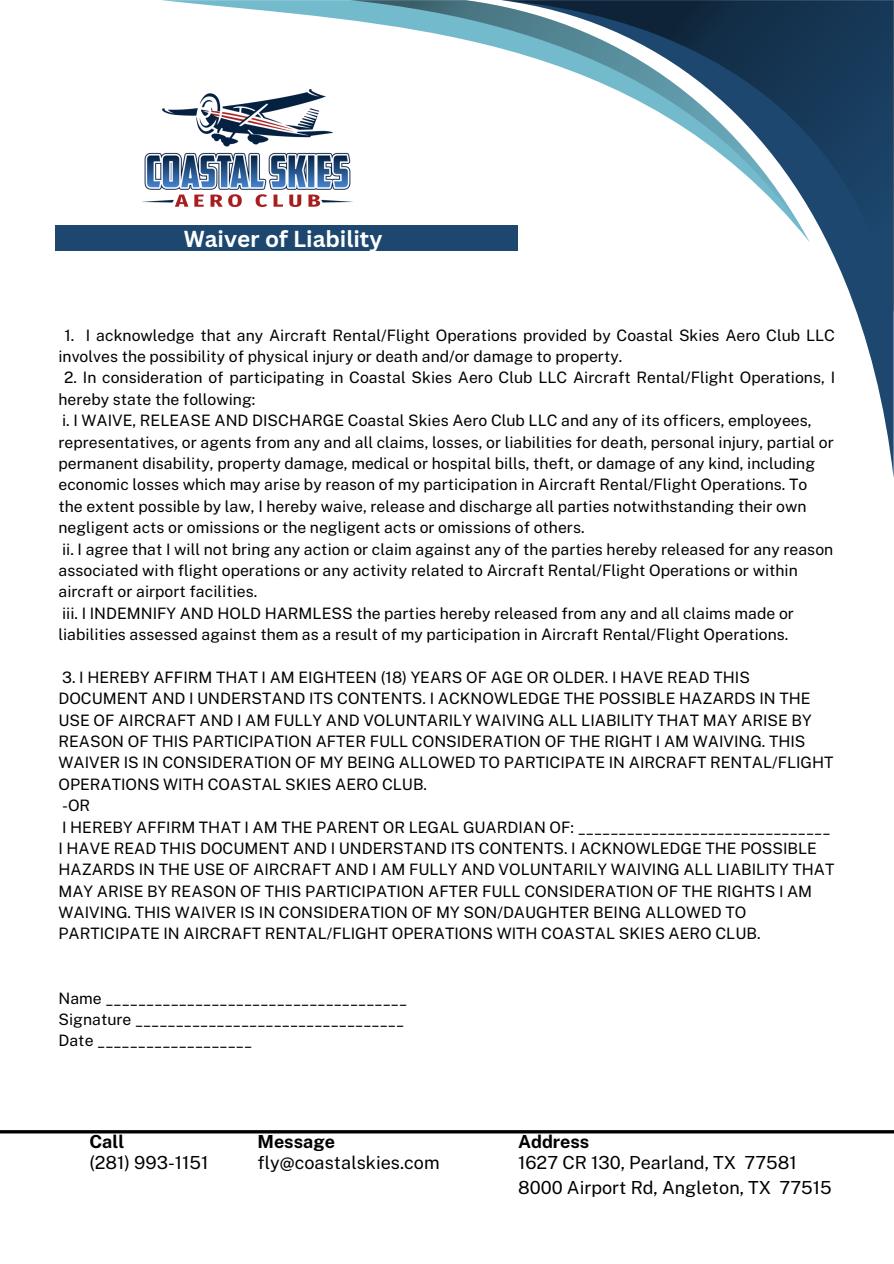
<style>
.page{position:relative;width:894px;height:1264px;background:#fff}
.page>*{position:absolute;margin:0;border:0;box-sizing:border-box;transform-origin:0 0}
.t1{font:700 22.5px "Canva Sans";color:#fff}
.t2{font:18px/24.8px "Public Sans";color:#000}
.t3{font:700 18px "Public Sans";color:#000}
.t4{font:15.75px/21.3px "Public Sans";color:#000}
</style>
<div class="page">
<hr style="left:0;top:1130px;width:893px;height:3px;background:#000">
<svg style="left:161px;top:0;width:189px;height:207px"></svg>
<svg style="left:857px;top:313px;width:35px;height:151px"></svg>
<svg style="left:501px;top:0;width:391px;height:313px"></svg>
<svg style="left:350px;top:0;width:459px;height:242px"></svg>
<div style="left:55px;top:225px;width:463px;height:25px;background:#1d476e"></div>
<img style="left:142px;top:89px;width:211px;height:117px">
<p class="t1" style="left:184px;top:223px;width:200px">Waiver of Liability</p>
<h4 class="t4" style="left:58px;top:324px;width:778px;text-indent:6px">1. I acknowledge that any Aircraft Rental/Flight Operations provided by Coastal Skies Aero Club LLC involves the possibility of physical injury or death and/or damage to property.</h4>
<p class="t4" style="left:58px;top:367px;width:778px;text-indent:6px">2. In consideration of participating in Coastal Skies Aero Club LLC Aircraft Rental/Flight Operations, I hereby state the following:</p>
<p class="t4" style="left:58px;top:410px;width:776px">i. I WAIVE, RELEASE AND DISCHARGE Coastal Skies Aero Club LLC and any of its officers, employees, representatives, or agents from any and all claims, losses, or liabilities for death, personal injury, partial or permanent disability, property damage, medical or hospital bills, theft, or damage of any kind, including economic losses which may arise by reason of my participation in Aircraft Rental/Flight Operations. To the extent possible by law, I hereby waive, release and discharge all parties notwithstanding their own negligent acts or omissions or the negligent acts or omissions of others.</p>
<p class="t4" style="left:58px;top:538px;width:776px">ii. I agree that I will not bring any action or claim against any of the parties hereby released for any reason associated with flight operations or any activity related to Aircraft Rental/Flight Operations or within aircraft or airport facilities.</p>
<h2 class="t4" style="left:58px;top:602px;width:736px">iii. I INDEMNIFY AND HOLD HARMLESS the parties hereby released from any and all claims made or liabilities assessed against them as a result of my participation in Aircraft Rental/Flight Operations.</h2>
<h2 class="t4" style="left:58px;top:666px;width:777px">3. I HEREBY AFFIRM THAT I AM EIGHTEEN (18) YEARS OF AGE OR OLDER. I HAVE READ THIS DOCUMENT AND I UNDERSTAND ITS CONTENTS. I ACKNOWLEDGE THE POSSIBLE HAZARDS IN THE USE OF AIRCRAFT AND I AM FULLY AND VOLUNTARILY WAIVING ALL LIABILITY THAT MAY ARISE BY REASON OF THIS PARTICIPATION AFTER FULL CONSIDERATION OF THE RIGHT I AM WAIVING. THIS WAIVER IS IN CONSIDERATION OF MY BEING ALLOWED TO PARTICIPATE IN AIRCRAFT RENTAL/FLIGHT OPERATIONS WITH COASTAL SKIES AERO CLUB.<br>-OR<br>I HEREBY AFFIRM THAT I AM THE PARENT OR LEGAL GUARDIAN OF: _______________________________ I HAVE READ THIS DOCUMENT AND I UNDERSTAND ITS CONTENTS. I ACKNOWLEDGE THE POSSIBLE HAZARDS IN THE USE OF AIRCRAFT AND I AM FULLY AND VOLUNTARILY WAIVING ALL LIABILITY THAT MAY ARISE BY REASON OF THIS PARTICIPATION AFTER FULL CONSIDERATION OF THE RIGHTS I AM WAIVING. THIS WAIVER IS IN CONSIDERATION OF MY SON/DAUGHTER BEING ALLOWED TO PARTICIPATE IN AIRCRAFT RENTAL/FLIGHT OPERATIONS WITH COASTAL SKIES AERO CLUB.</h2>
<h2 class="t4" style="left:58px;top:987px;width:350px">Name _____________________________________<br>Signature _________________________________<br>Date ___________________</h2>
<p class="t3" style="left:89px;top:1130px;width:36px">Call</p>
<h1 class="t3" style="left:257px;top:1130px;width:79px">Message</h1>
<p class="t3" style="left:518px;top:1130px;width:73px">Address</p>
<p class="t2" style="left:89px;top:1150px;width:120px">(281) 993-1151</p>
<p class="t2" style="left:257px;top:1150px;width:184px">fly@coastalskies.com</p>
<p class="t2" style="left:518px;top:1150px;width:315px">1627 CR 130, Pearland, TX 77581<br>8000 Airport Rd, Angleton, TX 77515</p>
</div>
